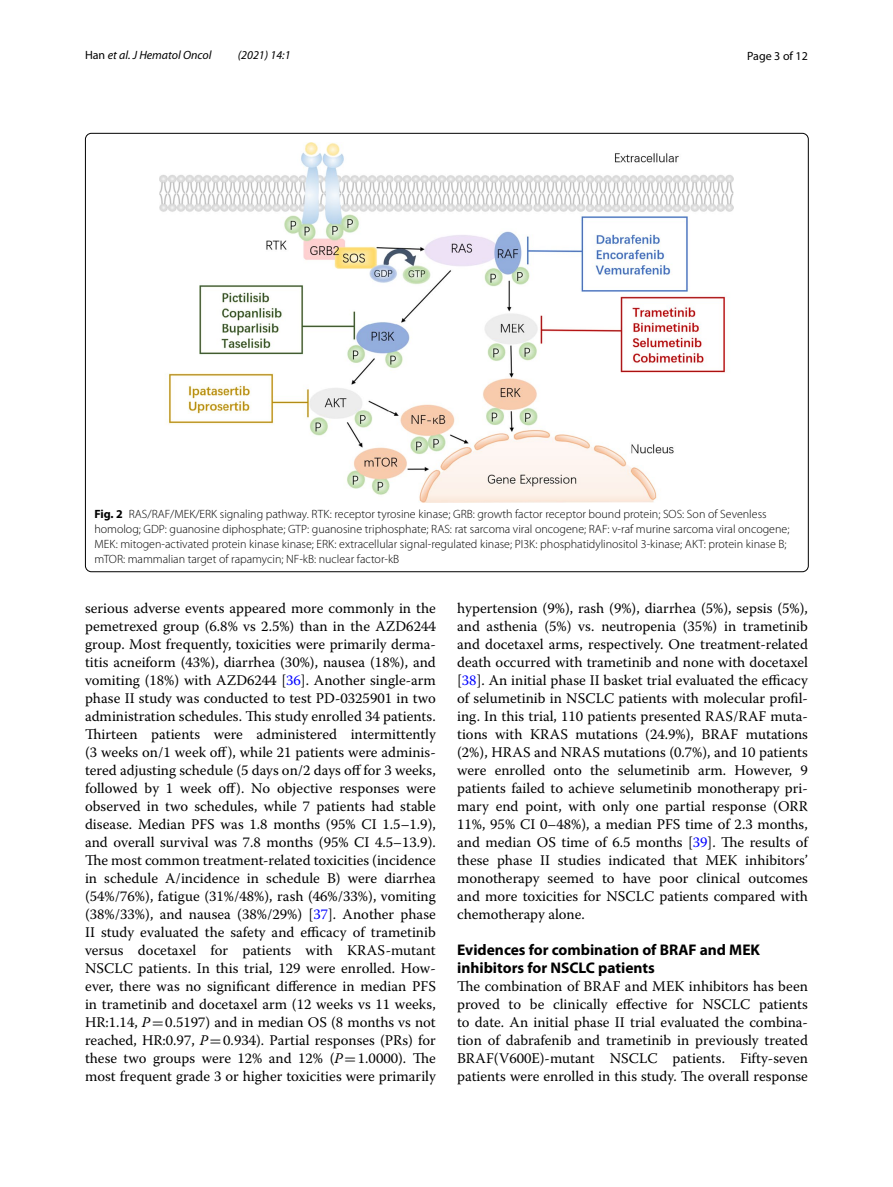
<style>
.page{position:relative;width:893px;height:1187px;background:#fff}
.page>*{position:absolute;margin:0;border:0;box-sizing:border-box;transform-origin:0 0}
.t1{font:700 15.45px/18px "Myriad Pro";color:#000}
.t2{font:14.7px/18px "Warnock Pro";color:#000;text-align:justify}
.t3{font:300 12px/15px "Myriad Pro";color:#000}
.t4{font:italic 12px "Myriad Pro";color:#000}
.t5{font:12px "Myriad Pro";color:#000}
.s1{font-style:normal}
.s2{font-weight:700}
.s3{color:#00f}
.s4{font-style:italic}
.s5{font-family:"MTSY"}
</style>
<div class="page">
<img style="left:160px;top:142px;width:574px;height:360px">
<p class="t4" style="left:85px;top:48px;width:128px"><span class="s1">Han</span> et al. J Hematol Oncol</p>
<p class="t4" style="left:238px;top:48px;width:54px">(2021) 14:1</p>
<p class="t5" style="left:747px;top:48px;width:62px">Page 3 of 12</p>
<p class="t3" style="left:94px;top:506px;width:696px"><span class="s2">Fig. 2</span> RAS/RAF/MEK/ERK signaling pathway. RTK: receptor tyrosine kinase; GRB: growth factor receptor bound protein; SOS: Son of Sevenless homolog; GDP: guanosine diphosphate; GTP: guanosine triphosphate; RAS: rat sarcoma viral oncogene; RAF: v-raf murine sarcoma viral oncogene; MEK: mitogen-activated protein kinase kinase; ERK: extracellular signal-regulated kinase; PI3K: phosphatidylinositol 3-kinase; AKT: protein kinase B; mTOR: mammalian target of rapamycin; NF-kB: nuclear factor-kB</p>
<p class="t2" style="left:85px;top:599px;width:352px">serious adverse events appeared more commonly in the pemetrexed group (6.8% vs 2.5%) than in the AZD6244 group. Most frequently, toxicities were primarily derma&shy;titis acneiform (43%), diarrhea (30%), nausea (18%), and vomiting (18%) with AZD6244 [<span class="s3">36</span>]. Another single-arm phase II study was conducted to test PD-0325901 in two administration schedules. This study enrolled 34 patients.<br>Thirteen patients were administered intermittently (3 weeks on/1 week off), while 21 patients were adminis&shy;tered adjusting schedule (5 days on/2 days off for 3 weeks, followed by 1 week off). No objective responses were observed in two schedules, while 7 patients had stable disease. Median PFS was 1.8 months (95% CI 1.5–1.9), and overall survival was 7.8 months (95% CI 4.5–13.9).<br>The most common treatment-related toxicities (incidence in schedule A/incidence in schedule B) were diarrhea (54%/76%), fatigue (31%/48%), rash (46%/33%), vomiting (38%/33%), and nausea (38%/29%) [<span class="s3">37</span>]. Another phase II study evaluated the safety and efficacy of trametinib versus docetaxel for patients with KRAS-mutant NSCLC patients. In this trial, 129 were enrolled. How&shy;ever, there was no significant difference in median PFS in trametinib and docetaxel arm (12 weeks vs 11 weeks, HR:1.14, <span class="s4">P</span><span class="s5">=</span>0.5197) and in median OS (8 months vs not reached, HR:0.97, <span class="s4">P</span><span class="s5">=</span>0.934). Partial responses (PRs) for these two groups were 12% and 12% (<span class="s4">P</span><span class="s5">=</span>1.0000). The most frequent grade 3 or higher toxicities were primarily</p>
<p class="t2" style="left:457px;top:599px;width:352px">hypertension (9%), rash (9%), diarrhea (5%), sepsis (5%), and asthenia (5%) vs. neutropenia (35%) in trametinib and docetaxel arms, respectively. One treatment-related death occurred with trametinib and none with docetaxel [<span class="s3">38</span>]. An initial phase II basket trial evaluated the efficacy of selumetinib in NSCLC patients with molecular profil&shy;ing. In this trial, 110 patients presented RAS/RAF muta&shy;tions with KRAS mutations (24.9%), BRAF mutations (2%), HRAS and NRAS mutations (0.7%), and 10 patients were enrolled onto the selumetinib arm. However, 9 patients failed to achieve selumetinib monotherapy pri&shy;mary end point, with only one partial response (ORR 11%, 95% CI 0–48%), a median PFS time of 2.3 months, and median OS time of 6.5 months [<span class="s3">39</span>]. The results of these phase II studies indicated that MEK inhibitors’ monotherapy seemed to have poor clinical outcomes and more toxicities for NSCLC patients compared with chemotherapy alone.</p>
<p class="t1" style="left:457px;top:940px;width:304px">Evidences for combination of BRAF and MEK inhibitors for NSCLC patients</p>
<p class="t2" style="left:457px;top:977px;width:352px">The combination of BRAF and MEK inhibitors has been proved to be clinically effective for NSCLC patients to date. An initial phase II trial evaluated the combina&shy;tion of dabrafenib and trametinib in previously treated BRAF(V600E)-mutant NSCLC patients. Fifty-seven patients were enrolled in this study. The overall response</p>
</div>
